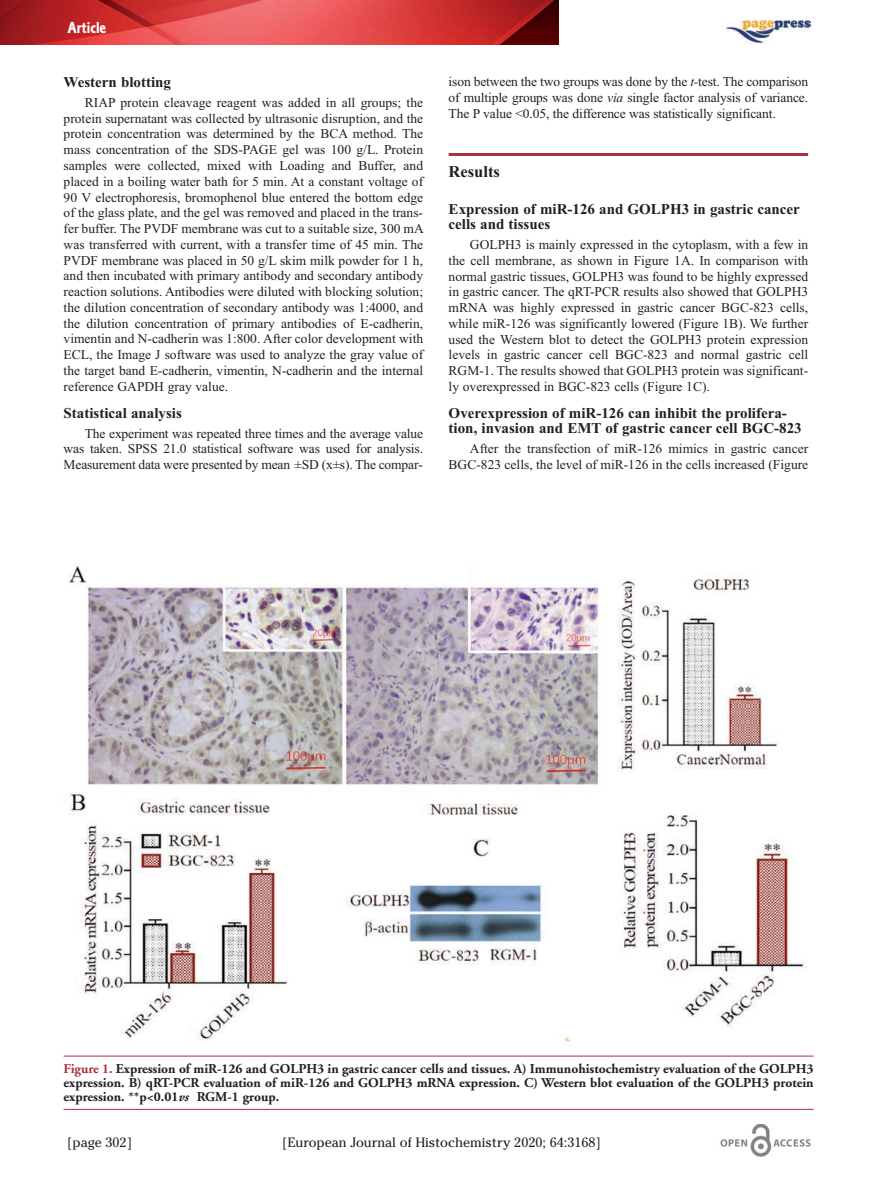
<style>
.page{position:relative;width:894px;height:1192px;background:#fff}
.page>*{position:absolute;margin:0;border:0;box-sizing:border-box;transform-origin:0 0}
.t1{font:16.5px "Corinthian Bold Condensed Plain";color:#fff}
.t2{font:700 16.5px "Times New Roman";color:#231f20}
.t3{font:700 15px/15px "Times New Roman";color:#231f20}
.t4{font:13.5px/15.8px "Times New Roman";color:#231f20;text-align:justify}
.t5{font:700 13.5px/13.5px "Adobe Garamond";color:#231f20;text-align:justify}
.t6{font:13.5px "Cheltenham";color:#231f20}
.s1{font-style:italic}
.s2{color:#aa323f}
</style>
<div class="page">
<svg style="left:0;top:0;width:558px;height:45px;background:#cb3b3c"></svg>
<img style="left:720px;top:1124px;width:91px;height:33px">
<img style="left:726px;top:19px;width:84px;height:24px">
<hr style="left:448px;top:153px;width:360px;height:3px;background:#aa323f">
<hr style="left:64px;top:1055px;width:749px;height:1px;background:#aa323f">
<hr style="left:64px;top:1108px;width:749px;height:1px;background:#aa323f">
<img style="left:69px;top:564px;width:736px;height:479px">
<p class="t1" style="left:67px;top:22px;width:40px">Article</p>
<p class="t3" style="left:64px;top:74px;width:109px">Western blotting</p>
<p class="t4" style="left:64px;top:94px;width:362px;text-indent:21px">RIAP protein cleavage reagent was added in all groups; the protein supernatant was collected by ultrasonic disruption, and the protein concentration was determined by the BCA method. The mass concentration of the SDS-PAGE gel was 100 g/L. Protein samples were collected, mixed with Loading and Buffer, and placed in a boiling water bath for 5 min. At a constant voltage of 90 V electrophoresis, bromophenol blue entered the bottom edge of the glass plate, and the gel was removed and placed in the trans&shy;fer buffer. The PVDF membrane was cut to a suitable size, 300 mA was transferred with current, with a transfer time of 45 min. The PVDF membrane was placed in 50 g/L skim milk powder for 1 h, and then incubated with primary antibody and secondary antibody reaction solutions. Antibodies were diluted with blocking solution; the dilution concentration of secondary antibody was 1:4000, and the dilution concentration of primary antibodies of E-cadherin, vimentin and N-cadherin was 1:800. After color development with ECL, the Image J software was used to analyze the gray value of the target band E-cadherin, vimentin, N-cadherin and the internal reference GAPDH gray value.</p>
<p class="t3" style="left:64px;top:405px;width:120px">Statistical analysis</p>
<p class="t4" style="left:64px;top:425px;width:361px;text-indent:21px">The experiment was repeated three times and the average value was taken. SPSS 21.0 statistical software was used for analysis.<br>Measurement data were presented by mean ±SD (x±s). The compar-</p>
<p class="t4" style="left:448px;top:74px;width:361px">ison between the two groups was done by the <span class="s1">t-</span>test. The comparison of multiple groups was done <span class="s1">via</span> single factor analysis of variance.<br>The P value &lt;0.05, the difference was statistically significant.</p>
<p class="t2" style="left:448px;top:162px;width:53px">Results</p>
<p class="t3" style="left:448px;top:201px;width:353px">Expression of miR-126 and GOLPH3 in gastric cancer cells and tissues</p>
<p class="t4" style="left:448px;top:236px;width:361px;text-indent:21px">GOLPH3 is mainly expressed in the cytoplasm, with a few in the cell membrane, as shown in Figure 1A. In comparison with normal gastric tissues, GOLPH3 was found to be highly expressed in gastric cancer. The qRT-PCR results also showed that GOLPH3 mRNA was highly expressed in gastric cancer BGC-823 cells, while miR-126 was significantly lowered (Figure 1B). We further used the Western blot to detect the GOLPH3 protein expression levels in gastric cancer cell BGC-823 and normal gastric cell RGM-1. The results showed that GOLPH3 protein was significant&shy;ly overexpressed in BGC-823 cells (Figure 1C).</p>
<p class="t3" style="left:448px;top:405px;width:354px">Overexpression of miR-126 can inhibit the prolifera&shy;tion, invasion and EMT of gastric cancer cell BGC-823</p>
<p class="t4" style="left:448px;top:440px;width:361px;text-align:right">After the transfection of miR-126 mimics in gastric cancer<br>BGC-823 cells, the level of miR-126 in the cells increased (Figure</p>
<p class="t5" style="left:64px;top:1063px;width:751px"><span class="s2">Figure 1.</span> Expression of miR-126 and GOLPH3 in gastric cancer cells and tissues. A) Immunohistochemistry evaluation of the GOLPH3 expression. B) qRT-PCR evaluation of miR-126 and GOLPH3 mRNA expression. C) Western blot evaluation of the GOLPH3 protein expression. **p&lt;0.01<span class="s1">vs</span> RGM-1 group.</p>
<p class="t6" style="left:67px;top:1133px;width:66px">[page 302]</p>
<p class="t6" style="left:282px;top:1133px;width:320px">[European Journal of Histochemistry 2020; 64:3168]</p>
</div>
